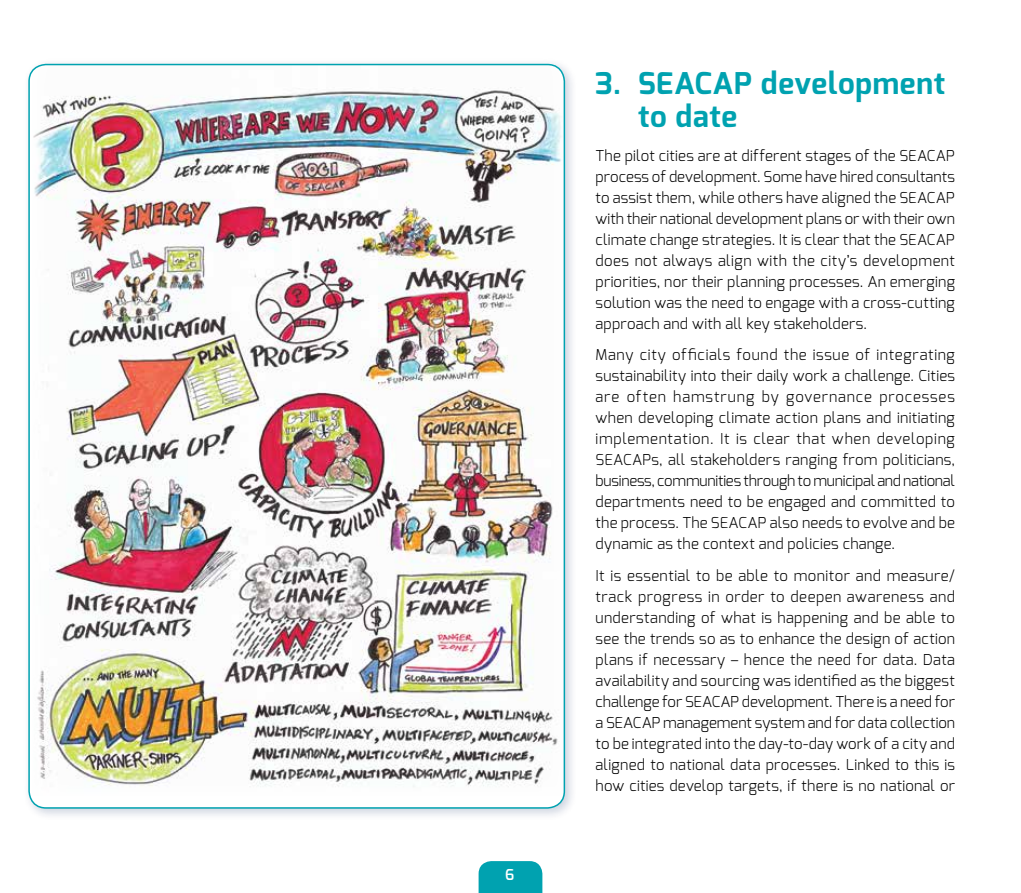
<style>
.page{position:relative;width:1021px;height:893px;background:#fff}
.page>*{position:absolute;margin:0;border:0;box-sizing:border-box;transform-origin:0 0}
.t1{font:700 30px/33px "Exo";letter-spacing:.025em;color:#00a2b0}
.t2{font:300 15px/21px "Exo";letter-spacing:.015em;color:#000;text-align:justify}
.t3{font:600 15px "Exo";color:#fff}
</style>
<div class="page">
<svg style="left:478px;top:861px;width:64px;height:32px;background:#0aa5b3"></svg>
<div style="left:22px;top:58px;width:555px;height:763px;background:#052460;opacity:.2"></div>
<img style="left:33px;top:65px;width:530px;height:730px">
<p class="t3" style="left:505px;top:865px;width:11px">6</p>
<h1 class="t1" style="left:638px;top:67px;width:308px;text-indent:-43px">3. SEACAP development to date</h1>
<p class="t2" style="left:595px;top:145px;width:361px">The pilot cities are at different stages of the SEACAP process of development. Some have hired consultants to assist them, while others have aligned the SEACAP with their national development plans or with their own climate change strategies. It is clear that the SEACAP does not always align with the city’s development priorities, nor their planning processes. An emerging solution was the need to engage with a cross-cutting approach and with all key stakeholders.</p>
<p class="t2" style="left:595px;top:344px;width:361px">Many city officials found the issue of integrating sustainability into their daily work a challenge. Cities are often hamstrung by governance processes when developing climate action plans and initiating implementation. It is clear that when developing SEACAPs, all stakeholders ranging from politicians, business, communities through to municipal and national departments need to be engaged and committed to the process. The SEACAP also needs to evolve and be dynamic as the context and policies change.</p>
<p class="t2" style="left:595px;top:565px;width:361px">It is essential to be able to monitor and measure/ track progress in order to deepen awareness and understanding of what is happening and be able to see the trends so as to enhance the design of action plans if necessary – hence the need for data. Data availability and sourcing was identified as the biggest challenge for SEACAP development. There is a need for a SEACAP management system and for data collection to be integrated into the day-to-day work of a city and aligned to national data processes. Linked to this is how cities develop targets, if there is no national or</p>
</div>
